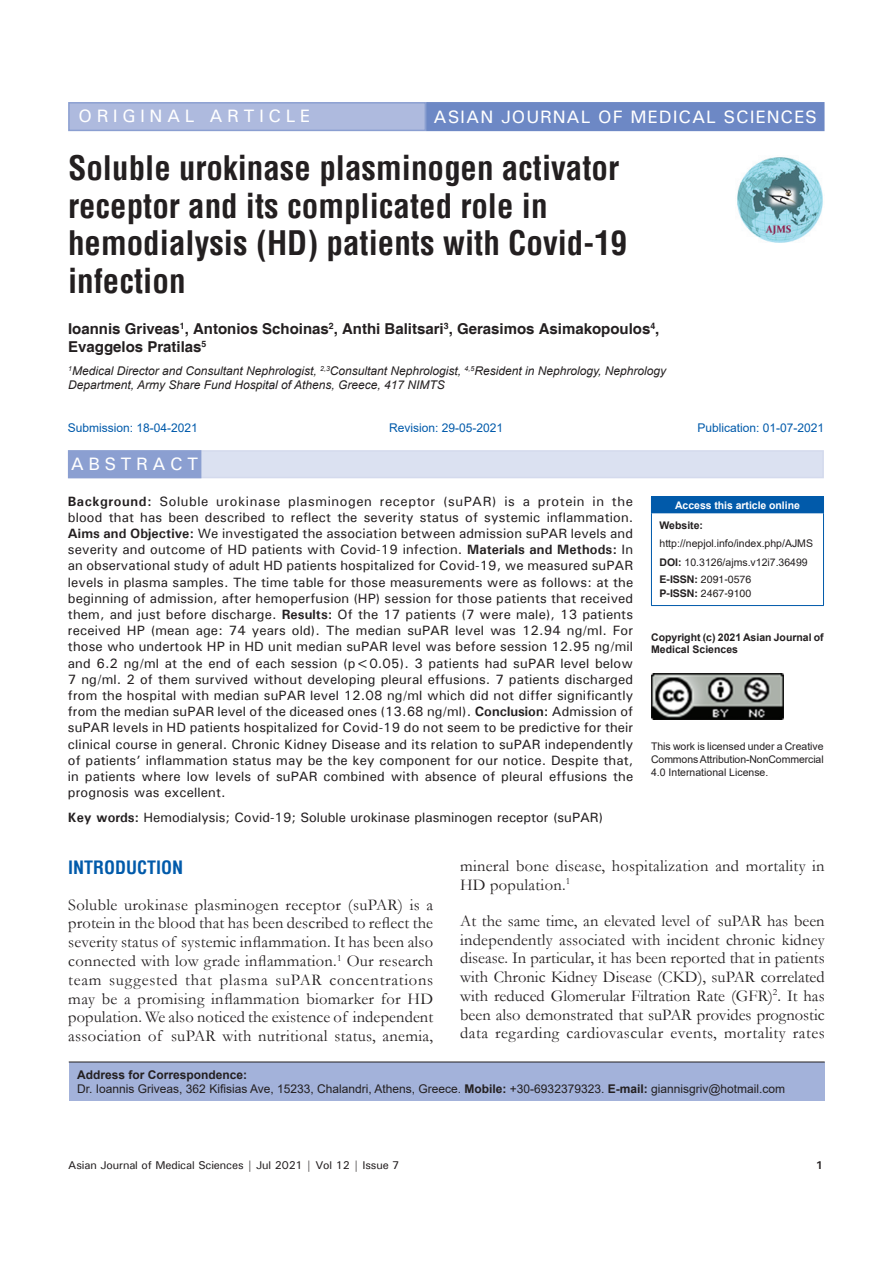
<style>
.page{position:relative;width:893px;height:1263px;background:#fff}
.page>*{position:absolute;margin:0;border:0;box-sizing:border-box;transform-origin:0 0}
.AT{font:700 condensed 33px/37.5px "Helvetica";color:#231f20}
.AH{font:500 18px "Univers";letter-spacing:.05em;color:#fff}
.AH-2{font:500 18px "Univers";letter-spacing:.25em;color:#fff}
.t1{font:700 condensed 18px "Helvetica";color:#015aaa}
.ABSH{font:500 18px "Univers";letter-spacing:.25em;color:#fff}
.TX{font:16.5px/18.8px "Garamond";letter-spacing:.02em;color:#231f20;text-align:justify}
.AU{font:700 15px/18px "Helvetica";color:#231f20}
.ABS{font:500 13.5px/16.2px "Univers";letter-spacing:.01em;color:#231f20;text-align:justify}
.KWD{font:500 13.5px "Univers";color:#231f20}
.AFF{font:italic 12px/14.4px "Arial";color:#231f20}
.ADD{font:12px/14.4px "Arial";color:#231f20}
.HIS{font:12px "Arial";color:#015aaa}
.t2{font:500 11.25px "Univers";letter-spacing:-.01em;color:#231f20}
.t3{font:700 11.25px "Univers";color:#231f20}
.License{font:10.5px/12.6px "Arial";letter-spacing:-.01em;color:#231f20;text-align:justify}
.License-2{font:700 10.5px/12.6px "Arial";color:#231f20}
.Web{font:10.5px/18.8px "Arial";color:#231f20}
.ISSN{font:10.5px/14.2px "Helvetica";color:#231f20}
.DOI{font:10.5px "Arial";color:#231f20}
.t4{font:700 10.5px "Arial";letter-spacing:-.005em;color:#fff}
.s1{font-weight:700}
</style>
<div class="page">
<div style="left:68px;top:450px;width:756px;height:28px;background:#dbe1f1"></div>
<div style="left:69px;top:451px;width:132px;height:26px;background:#8b9fd1"></div>
<div style="left:68px;top:450px;width:133px;height:28px;border:2px solid #8b9fd1"></div>
<div style="left:69px;top:1062px;width:756px;height:39px;background:#a3b2da"></div>
<hr style="left:69px;top:1061px;width:756px;height:1px;background:#231f20">
<img style="left:737px;top:157px;width:86px;height:86px">
<div style="left:69px;top:103px;width:356px;height:27px;background:#aebade"></div>
<div style="left:68px;top:102px;width:358px;height:29px;border:2px solid #8b9fd1"></div>
<div style="left:427px;top:103px;width:397px;height:27px;background:#6d88c5"></div>
<div style="left:426px;top:102px;width:398px;height:29px;border:2px solid #6d88c5"></div>
<div style="left:651px;top:497px;width:172px;height:16px;background:#015aaa"></div>
<hr style="left:651px;top:496px;width:173px;height:1px;background:#015aaa">
<svg style="left:823px;top:497px;width:1px;height:15px"></svg>
<hr style="left:651px;top:513px;width:1px;height:92px;background:#015aaa">
<hr style="left:651px;top:512px;width:173px;height:1px;background:#015aaa">
<hr style="left:823px;top:513px;width:1px;height:92px;background:#015aaa">
<hr style="left:651px;top:605px;width:173px;height:1px;background:#015aaa">
<img style="left:651px;top:673px;width:132px;height:47px">
<p class="AH-2" style="left:79px;top:105px;width:233px">ORIGINAL ARTICLE</p>
<p class="AH" style="left:434px;top:105px;width:385px">ASIAN JOURNAL OF MEDICAL SCIENCES</p>
<p class="AT" style="left:68px;top:149px;width:561px">Soluble urokinase plasminogen activator receptor and its complicated role in hemodialysis (HD) patients with Covid-19 infection</p>
<p class="AU" style="left:68px;top:321px;width:593px">Ioannis Griveas<sup>1</sup>, Antonios Schoinas<sup>2</sup>, Anthi Balitsari<sup>3</sup>, Gerasimos Asimakopoulos<sup>4</sup>,<br>Evaggelos Pratilas<sup>5</sup></p>
<p class="AFF" style="left:68px;top:364px;width:600px"><sup>1</sup>Medical Director and Consultant Nephrologist, <sup>2,3</sup>Consultant Nephrologist, <sup>4,5</sup>Resident in Nephrology, Nephrology<br>Department, Army Share Fund Hospital of Athens, Greece, 417 NIMTS</p>
<p class="HIS" style="left:68px;top:420px;width:132px">Submission: 18-04-2021</p>
<p class="HIS" style="left:389px;top:420px;width:116px">Revision: 29-05-2021</p>
<p class="HIS" style="left:698px;top:420px;width:128px">Publication: 01-07-2021</p>
<p class="ABSH" style="left:71px;top:453px;width:129px">ABSTRACT</p>
<p class="ABS" style="left:68px;top:493px;width:567px"><span class="s1">Background:</span> Soluble urokinase plasminogen receptor (suPAR) is a protein in the blood that has been described to reflect the severity status of systemic inflammation.<br><span class="s1">Aims and Objective:</span> We investigated the association between admission suPAR levels and severity and outcome of HD patients with Covid-19 infection. <span class="s1">Materials and Methods:</span> In an observational study of adult HD patients hospitalized for Covid-19, we measured suPAR levels in plasma samples. The time table for those measurements were as follows: at the beginning of admission, after hemoperfusion (HP) session for those patients that received them, and just before discharge. <span class="s1">Results:</span> Of the 17 patients (7 were male), 13 patients received HP (mean age: 74 years old). The median suPAR level was 12.94 ng/ml. For those who undertook HP in HD unit median suPAR level was before session 12.95 ng/mil and 6.2 ng/ml at the end of each session (p&lt;0.05). 3 patients had suPAR level below 7 ng/ml. 2 of them survived without developing pleural effusions. 7 patients discharged from the hospital with median suPAR level 12.08 ng/ml which did not differ significantly from the median suPAR level of the diceased ones (13.68 ng/ml). <span class="s1">Conclusion:</span> Admission of suPAR levels in HD patients hospitalized for Covid-19 do not seem to be predictive for their clinical course in general. Chronic Kidney Disease and its relation to suPAR independently of patients’ inflammation status may be the key component for our notice. Despite that, in patients where low levels of suPAR combined with absence of pleural effusions the prognosis was excellent.</p>
<p class="KWD" style="left:68px;top:809px;width:537px"><span class="s1">Key words:</span> Hemodialysis; Covid-19; Soluble urokinase plasminogen receptor (suPAR)</p>
<p class="t4" style="left:675px;top:497px;width:126px">Access this article online</p>
<p class="Web" style="left:660px;top:515px;width:155px"><span class="s1">Website: </span>http://nepjol.info/index.php/AJMS</p>
<p class="DOI" style="left:660px;top:555px;width:150px"><span class="s1">DOI:</span> 10.3126/ajms.v12i7.36499</p>
<p class="ISSN" style="left:660px;top:573px;width:93px"><span class="s1">E-ISSN:</span> 2091-0576<br><span class="s1">P-ISSN:</span> 2467-9100</p>
<p class="License-2" style="left:651px;top:631px;width:174px">Copyright (c) 2021 Asian Journal of<br>Medical Sciences</p>
<p class="License" style="left:651px;top:740px;width:174px">This work is licensed under a Creative CommonsAttribution-NonCommercial 4.0 International License.</p>
<h1 class="t1" style="left:68px;top:855px;width:117px">INTRODUCTION</h1>
<p class="TX" style="left:68px;top:895px;width:366px">Soluble urokinase plasminogen receptor (suPAR) is a protein in the blood that has been described to reflect the severity status of systemic inflammation. It has been also connected with low grade inflammation.<sup>1</sup> Our research team suggested that plasma suPAR concentrations may be a promising inflammation biomarker for HD population. We also noticed the existence of independent association of suPAR with nutritional status, anemia,</p>
<p class="TX" style="left:460px;top:856px;width:366px">mineral bone disease, hospitalization and mortality in<br>HD population.<sup>1</sup></p>
<p class="TX" style="left:460px;top:911px;width:366px">At the same time, an elevated level of suPAR has been independently associated with incident chronic kidney disease. In particular, it has been reported that in patients with Chronic Kidney Disease (CKD), suPAR correlated with reduced Glomerular Filtration Rate (GFR)<sup>2</sup>. It has been also demonstrated that suPAR provides prognostic data regarding cardiovascular events, mortality rates</p>
<p class="ADD" style="left:77px;top:1067px;width:709px"><span class="s1">Address for Correspondence:<br></span>Dr. Ioannis Griveas, 362 Kifisias Ave, 15233, Chalandri, Athens, Greece. <span class="s1">Mobile:</span> +30-6932379323. <span class="s1">E-mail:</span> giannisgriv@hotmail.com</p>
<p class="t2" style="left:68px;top:1157px;width:333px">Asian Journal of Medical Sciences | Jul 2021 | Vol 12 | Issue 7</p>
<p class="t3" style="left:816px;top:1157px;width:9px">1</p>
</div>
